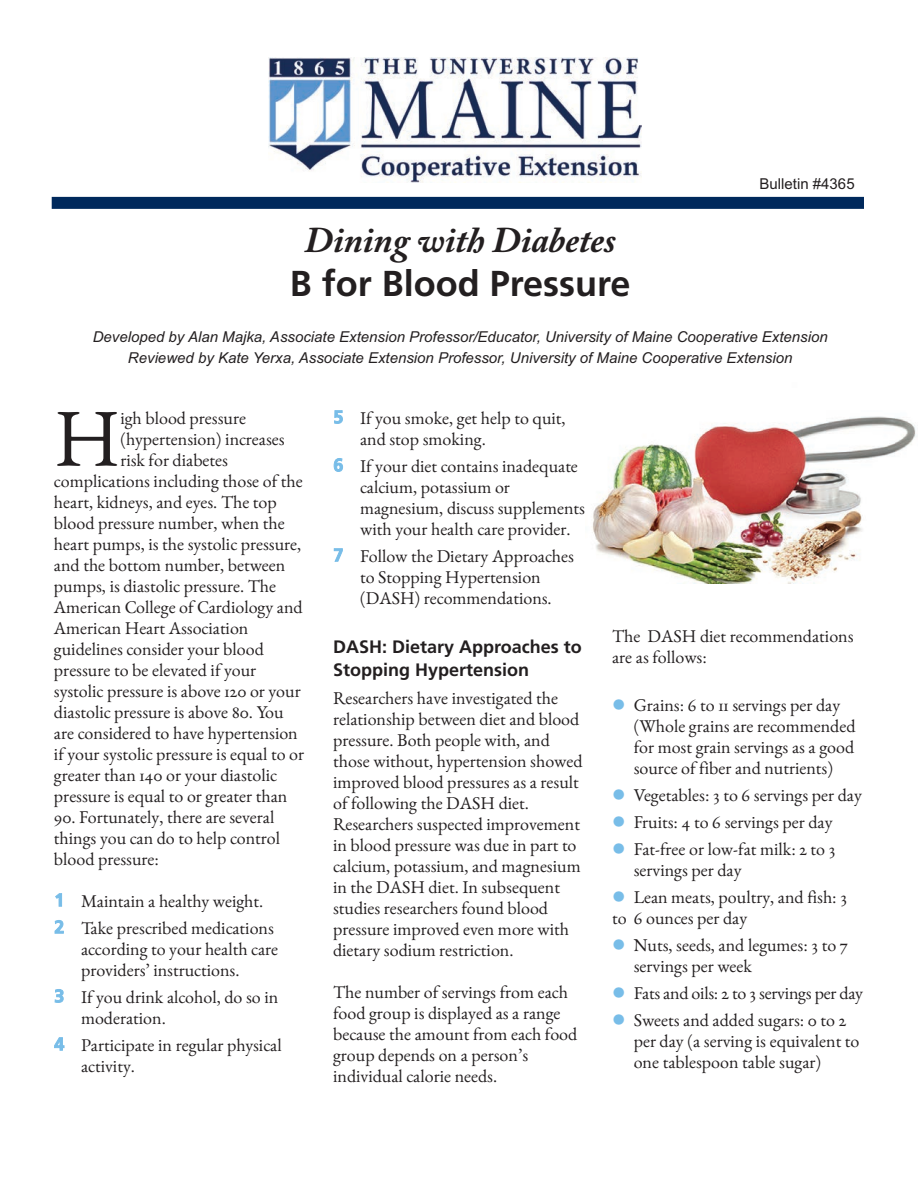
<style>
.page{position:relative;width:918px;height:1188px;background:#fff}
.page>*{position:absolute;margin:0;border:0;box-sizing:border-box;transform-origin:0 0}
.t1{font:82.05px "EB Garamond";color:#231f20}
.t2{font:italic 700 36px "Adobe Caslon Pro";color:#231f20}
.t3{font:700 36px "Frutiger LT Std";color:#231f20}
.t4{font:18px/21px "EB Garamond";color:#231f20}
.t5{font:700 18px/22.5px "Frutiger LT Std";color:#231f20}
.t6{font:italic 15px/21px "Arial";color:#231f20;text-align:center}
.t7{font:15px "Arial";color:#231f20}
.s1{font-family:"Frutiger LT Std";font-weight:700;color:#78bde8}
.s2{color:#78bde8}
</style>
<div class="page">
<img style="left:269px;top:57px;width:373px;height:125px">
<div style="left:52px;top:197px;width:812px;height:12px;background:#00295c"></div>
<img style="left:592px;top:416px;width:324px;height:168px">
<h2 class="t2" style="left:305px;top:228px;width:313px">Dining with Diabetes</h2>
<h2 class="t3" style="left:290px;top:269px;width:342px">B for Blood Pressure</h2>
<p class="t7" style="left:760px;top:175px;width:97px">Bulletin #4365</p>
<p class="t6" style="left:93px;top:327px;width:737px">Developed by Alan Majka, Associate Extension Professor/Educator, University of Maine Cooperative Extension<br>Reviewed by Kate Yerxa, Associate Extension Professor, University of Maine Cooperative Extension</p>
<h1 class="t1" style="left:54px;top:371px;width:68px">H</h1>
<p class="t4" style="left:120px;top:407px;width:127px">igh blood pressure</p>
<p class="t4" style="left:120px;top:428px;width:166px">(hypertension) increases</p>
<p class="t4" style="left:120px;top:449px;width:109px">risk for diabetes</p>
<p class="t4" style="left:54px;top:470px;width:250px">complications including those of the</p>
<p class="t4" style="left:54px;top:491px;width:224px">heart, kidneys, and eyes. The top</p>
<p class="t4" style="left:54px;top:512px;width:232px">blood pressure number, when the</p>
<p class="t4" style="left:54px;top:533px;width:249px">heart pumps, is the systolic pressure,</p>
<p class="t4" style="left:54px;top:554px;width:233px">and the bottom number, between</p>
<p class="t4" style="left:54px;top:575px;width:224px">pumps, is diastolic pressure. The</p>
<p class="t4" style="left:54px;top:596px;width:250px">American College of Cardiology and</p>
<p class="t4" style="left:54px;top:617px;width:196px">American Heart Association</p>
<p class="t4" style="left:54px;top:638px;width:211px">guidelines consider your blood</p>
<p class="t4" style="left:54px;top:659px;width:204px">pressure to be elevated if your</p>
<p class="t4" style="left:54px;top:680px;width:248px">systolic pressure is above 120 or your</p>
<p class="t4" style="left:54px;top:701px;width:231px">diastolic pressure is above 80. You</p>
<p class="t4" style="left:54px;top:722px;width:245px">are considered to have hypertension</p>
<p class="t4" style="left:54px;top:743px;width:252px">if your systolic pressure is equal to or</p>
<p class="t4" style="left:54px;top:764px;width:225px">greater than 140 or your diastolic</p>
<p class="t4" style="left:54px;top:785px;width:235px">pressure is equal to or greater than</p>
<p class="t4" style="left:54px;top:806px;width:228px">90. Fortunately, there are several things you can do to help control blood pressure:</p>
<p class="t4" style="left:54px;top:887px;width:221px;line-height:27px"><span class="s1">1</span> Maintain a healthy weight.<br><span class="s1">2</span> Take prescribed medications</p>
<p class="t4" style="left:81px;top:938px;width:199px">according to your health care providers’ instructions.</p>
<p class="t4" style="left:81px;top:986px;width:199px;text-indent:-27px"><span class="s1">3</span> If you drink alcohol, do so in moderation.</p>
<p class="t4" style="left:81px;top:1034px;width:202px;text-indent:-27px"><span class="s1">4</span> Participate in regular physical activity.</p>
<p class="t4" style="left:360px;top:407px;width:207px;text-indent:-27px"><span class="s1">5</span> If you smoke, get help to quit, and stop smoking.</p>
<p class="t4" style="left:360px;top:455px;width:226px;text-indent:-27px"><span class="s1">6</span> If your diet contains inadequate calcium, potassium or magnesium, discuss supplements with your health care provider.</p>
<p class="t4" style="left:333px;top:545px;width:242px;text-align:center"><span class="s1">7</span> Follow the Dietary Approaches to Stopping Hypertension (DASH) recommendations.</p>
<p class="t5" style="left:333px;top:637px;width:250px">DASH: Dietary Approaches to<br>Stopping Hypertension</p>
<p class="t4" style="left:333px;top:687px;width:251px">Researchers have investigated the relationship between diet and blood pressure. Both people with, and those without, hypertension showed improved blood pressures as a result of following the DASH diet.<br>Researchers suspected improvement in blood pressure was due in part to calcium, potassium, and magnesium in the DASH diet. In subsequent studies researchers found blood pressure improved even more with dietary sodium restriction.</p>
<p class="t4" style="left:333px;top:981px;width:246px">The number of servings from each food group is displayed as a range because the amount from each food group depends on a person’s individual calorie needs.</p>
<p class="t4" style="left:612px;top:625px;width:243px">The DASH diet recommendations are as follows:</p>
<p class="t4" style="left:634px;top:694px;width:223px;text-indent:-22px"><span class="s2">●</span> Grains: 6 to 11 servings per day (Whole grains are recommended for most grain servings as a good source of fiber and nutrients)</p>
<p class="t4" style="left:612px;top:784px;width:251px"><span class="s2">●</span> Vegetables: 3 to 6 servings per day</p>
<p class="t4" style="left:612px;top:811px;width:222px"><span class="s2">●</span> Fruits: 4 to 6 servings per day</p>
<p class="t4" style="left:634px;top:838px;width:203px;text-indent:-22px"><span class="s2">●</span> Fat-free or low-fat milk: 2 to 3 servings per day</p>
<p class="t4" style="left:612px;top:886px;width:236px"><span class="s2">●</span> Lean meats, poultry, and fish: 3 to 6 ounces per day</p>
<p class="t4" style="left:634px;top:934px;width:216px;text-indent:-22px"><span class="s2">●</span> Nuts, seeds, and legumes: 3 to 7 servings per week</p>
<p class="t4" style="left:612px;top:982px;width:253px"><span class="s2">●</span> Fats and oils: 2 to 3 servings per day</p>
<p class="t4" style="left:634px;top:1009px;width:227px;text-indent:-22px"><span class="s2">●</span> Sweets and added sugars: 0 to 2 per day (a serving is equivalent to one tablespoon table sugar)</p>
</div>
